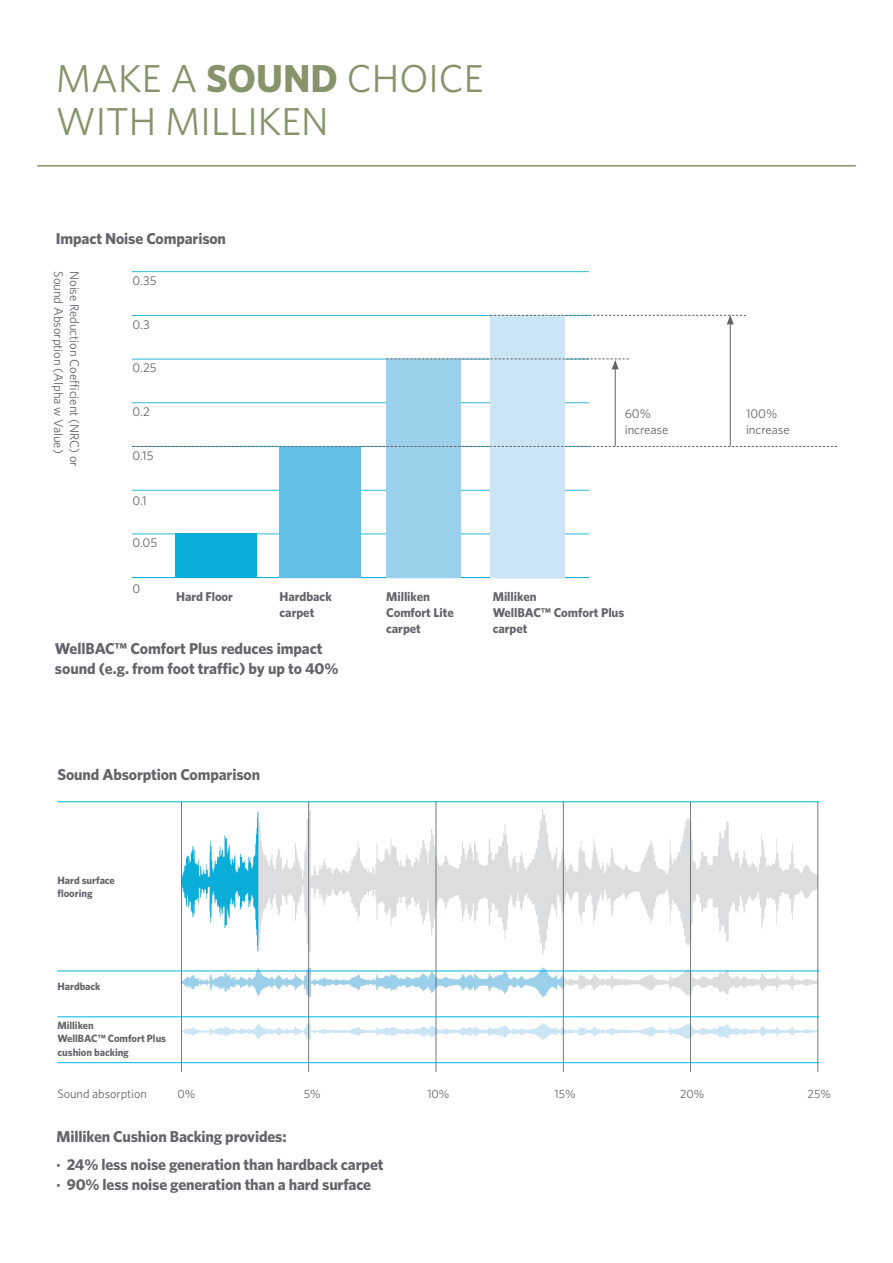
<style>
.page{position:relative;width:893px;height:1263px;background:#fff}
.page>*{position:absolute;margin:0;border:0;box-sizing:border-box;transform-origin:0 0}
.t1{font:39px/43.5px "Whitney";color:#87936a}
.Standard_paragraph{font:700 15.75px/19.6px "Whitney";letter-spacing:-.01em;color:#63656a}
.Standard_paragraph-2{font:12.75px/15.9px "Whitney";letter-spacing:-.005em;color:#63656a}
.Standard_paragraph-3{font:700 12.75px/15.9px "Whitney";letter-spacing:-.005em;color:#63656a}
.Standard_paragraph-4{font:12.3px "Whitney";letter-spacing:-.005em;color:#63656a}
.Standard_paragraph-5{font:12px "Whitney";letter-spacing:-.005em;color:#63656a}
.Standard_paragraph-6{font:700 10.5px/13.2px "Whitney";letter-spacing:-.005em;color:#63656a}
.s1{font-weight:700}
</style>
<div class="page">
<svg style="left:257px;top:809px;width:561px;height:145px"></svg>
<svg style="left:182px;top:812px;width:76px;height:139px"></svg>
<svg style="left:182px;top:967px;width:636px;height:30px"></svg>
<svg style="left:182px;top:1023px;width:636px;height:17px"></svg>
<hr style="left:818px;top:801px;width:1px;height:270px;background:#5d6162">
<hr style="left:308px;top:801px;width:1px;height:270px;background:#5d6162">
<hr style="left:181px;top:801px;width:1px;height:270px;background:#5d6162">
<hr style="left:436px;top:801px;width:1px;height:270px;background:#5d6162">
<hr style="left:563px;top:801px;width:1px;height:270px;background:#5d6162">
<hr style="left:690px;top:801px;width:1px;height:270px;background:#5d6162">
<hr style="left:58px;top:801px;width:761px;height:1px;background:#00b4de">
<hr style="left:58px;top:971px;width:761px;height:1px;background:#00b4de">
<hr style="left:58px;top:1062px;width:761px;height:1px;background:#00b4de">
<hr style="left:58px;top:1016px;width:761px;height:1px;background:#00b4de">
<hr style="left:133px;top:271px;width:455px;height:1px;background:#0badd9">
<hr style="left:133px;top:577px;width:455px;height:1px;background:#0badd9">
<hr style="left:133px;top:534px;width:455px;height:1px;background:#0badd9">
<hr style="left:133px;top:490px;width:455px;height:1px;background:#0badd9">
<hr style="left:133px;top:403px;width:455px;height:1px;background:#0badd9">
<hr style="left:133px;top:359px;width:455px;height:1px;background:#0badd9">
<hr style="left:133px;top:315px;width:455px;height:1px;background:#0badd9">
<div style="left:279px;top:446px;width:82px;height:132px;background:#62bee2"></div>
<div style="left:175px;top:533px;width:82px;height:45px;background:#0badd9"></div>
<div style="left:490px;top:315px;width:74px;height:263px;background:#cbe5f4"></div>
<div style="left:386px;top:359px;width:75px;height:219px;background:#9ad0ea"></div>
<svg style="left:133px;top:446px;width:704px;height:1px"></svg>
<hr style="left:615px;top:367px;width:1px;height:79px;background:#63656a">
<svg style="left:386px;top:358px;width:243px;height:11px"></svg>
<hr style="left:730px;top:322px;width:1px;height:124px;background:#63656a">
<svg style="left:490px;top:315px;width:256px;height:9px"></svg>
<hr style="left:37px;top:165px;width:819px;height:2px;background:#87936a">
<p class="t1" style="left:56px;top:56px;width:429px">MAKE A <span class="s1">SOUND</span> CHOICE<br>WITH MILLIKEN</p>
<p class="Standard_paragraph" style="left:56px;top:229px;width:172px">Impact Noise Comparison</p>
<p class="Standard_paragraph-2" style="left:67px;top:271px;width:184px;rotate:90deg">Sound Absorption (Alpha w Value)</p>
<p class="Standard_paragraph-2" style="left:83px;top:271px;width:197px;rotate:90deg">Noise Reduction Coefficient (NRC) or</p>
<p class="Standard_paragraph-2" style="left:133px;top:272px;width:25px">0.35</p>
<p class="Standard_paragraph-2" style="left:133px;top:316px;width:19px">0.3</p>
<p class="Standard_paragraph-2" style="left:133px;top:360px;width:26px">0.25</p>
<p class="Standard_paragraph-2" style="left:133px;top:403px;width:19px">0.2</p>
<p class="Standard_paragraph-2" style="left:133px;top:448px;width:22px">0.15</p>
<p class="Standard_paragraph-2" style="left:133px;top:493px;width:16px">0.1</p>
<p class="Standard_paragraph-2" style="left:133px;top:535px;width:26px">0.05</p>
<p class="Standard_paragraph-2" style="left:133px;top:580px;width:9px">0</p>
<p class="Standard_paragraph-2" style="left:625px;top:405px;width:45px">60% increase</p>
<p class="Standard_paragraph-2" style="left:746px;top:405px;width:45px">100% increase</p>
<p class="Standard_paragraph-3" style="left:176px;top:588px;width:58px">Hard Floor</p>
<p class="Standard_paragraph-3" style="left:280px;top:588px;width:54px">Hardback carpet</p>
<p class="Standard_paragraph-3" style="left:386px;top:588px;width:69px">Milliken<br>Comfort Lite carpet</p>
<p class="Standard_paragraph-3" style="left:493px;top:588px;width:133px">Milliken<br>WellBAC™ Comfort Plus carpet</p>
<p class="Standard_paragraph" style="left:55px;top:639px;width:285px">WellBAC™ Comfort Plus reduces impact sound (e.g. from foot traffic) by up to 40%</p>
<p class="Standard_paragraph" style="left:58px;top:764px;width:204px">Sound Absorption Comparison</p>
<p class="Standard_paragraph-6" style="left:58px;top:874px;width:59px">Hard surface flooring</p>
<p class="Standard_paragraph-6" style="left:58px;top:980px;width:45px">Hardback</p>
<p class="Standard_paragraph-6" style="left:58px;top:1019px;width:110px">Milliken<br>WellBAC™ Comfort Plus cushion backing</p>
<p class="Standard_paragraph-4" style="left:58px;top:1086px;width:91px">Sound absorption</p>
<p class="Standard_paragraph-5" style="left:178px;top:1086px;width:19px">0%</p>
<p class="Standard_paragraph-5" style="left:304px;top:1086px;width:18px">5%</p>
<p class="Standard_paragraph-5" style="left:427px;top:1086px;width:24px">10%</p>
<p class="Standard_paragraph-5" style="left:555px;top:1086px;width:23px">15%</p>
<p class="Standard_paragraph-5" style="left:680px;top:1086px;width:26px">20%</p>
<p class="Standard_paragraph-5" style="left:808px;top:1086px;width:25px">25%</p>
<p class="Standard_paragraph" style="left:57px;top:1127px;width:232px">Milliken Cushion Backing provides:</p>
<p class="Standard_paragraph" style="left:57px;top:1154px;width:328px">· 24% less noise generation than hardback carpet · 90% less noise generation than a hard surface</p>
</div>
